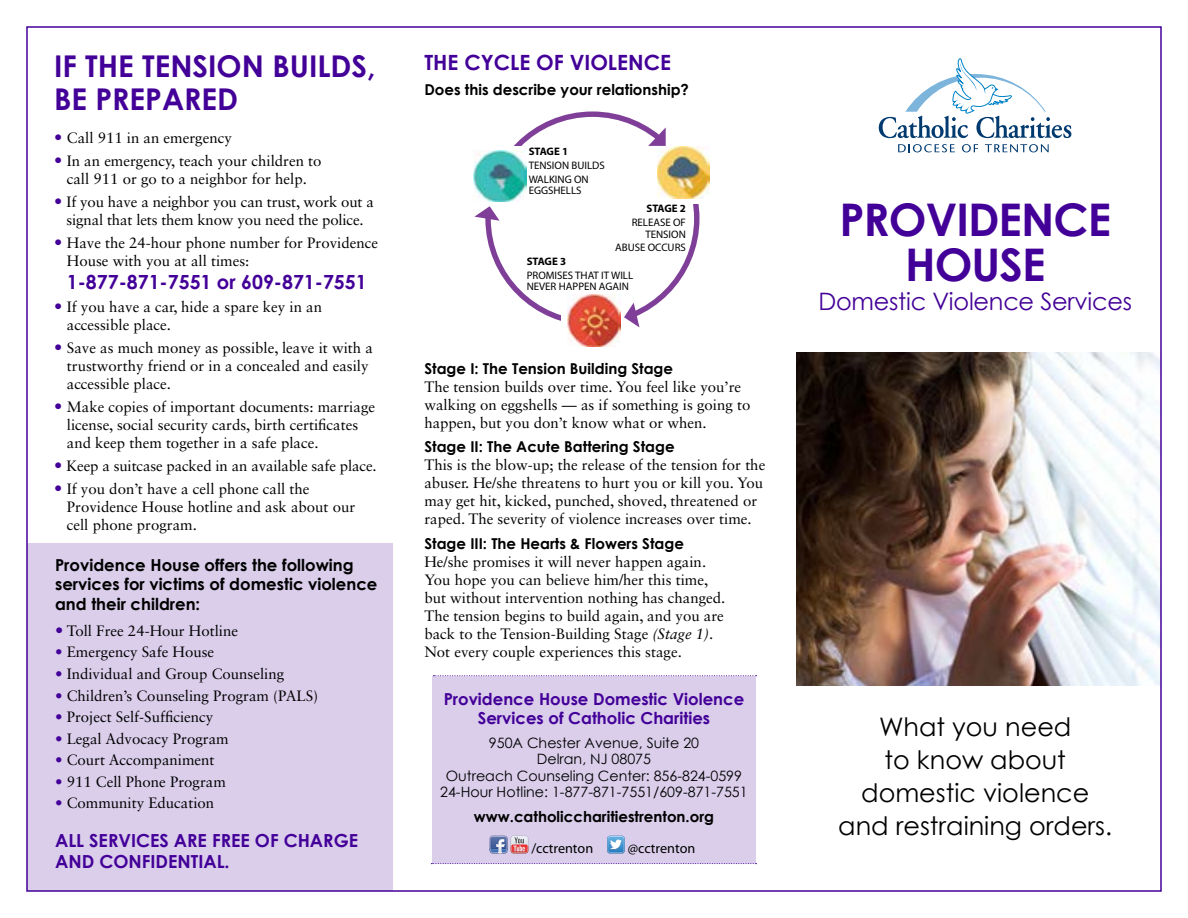
<style>
.page{position:relative;width:1188px;height:918px;background:#fff}
.page>*{position:absolute;margin:0;border:0;box-sizing:border-box;transform-origin:0 0}
.t1{font:700 45px/45px "Century Gothic";letter-spacing:-.02em;color:#430098;text-align:center}
.t2{font:700 30px/33px "Century Gothic";color:#430098}
.t3{font:25.5px/33px "Century Gothic";color:#000;text-align:center}
.t4{font:24px "Century Gothic";letter-spacing:-.01em;color:#430098}
.t5{font:700 21px "Century Gothic";color:#430098}
.t6{font:700 19.5px "Century Gothic";color:#430098}
.t7{font:700 18px/21px "Century Gothic";color:#430098}
.t8{font:700 16.5px/19.5px "Century Gothic";color:#000}
.t9{font:700 16.5px/19.5px "Century Gothic";color:#430098;text-align:center}
.t10{font:15px/18px "Sabon LT Std";color:#000}
.t11{font:700 15px "Century Gothic";color:#000}
.t12{font:14.25px/16.5px "Century Gothic";color:#000;text-align:center}
.t13{font:14.1px "Myriad Pro";letter-spacing:-.005em;color:#000}
.t14{font:10.95px/11.4px "Myriad Pro";color:#000}
.t15{font:700 10.95px "Myriad Pro";letter-spacing:-.015em;color:#000}
.s1{font-size:16.5px;color:#430098}
.s2{color:#430098}
.s3{font-style:italic}
</style>
<div class="page">
<img style="left:796px;top:352px;width:363px;height:333px">
<svg style="left:879px;top:58px;width:192px;height:80px"></svg>
<svg style="left:898px;top:144px;width:57px;height:8px"></svg>
<svg style="left:962px;top:144px;width:16px;height:8px"></svg>
<svg style="left:985px;top:144px;width:64px;height:8px"></svg>
<div style="left:432px;top:676px;width:324px;height:187px;background:#daceeb"></div>
<div style="left:28px;top:543px;width:365px;height:347px;background:#daceeb"></div>
<svg style="left:433px;top:675px;width:324px;height:1px"></svg>
<svg style="left:431px;top:863px;width:326px;height:1px"></svg>
<svg style="left:607px;top:836px;width:18px;height:17px"></svg>
<svg style="left:490px;top:836px;width:38px;height:18px"></svg>
<img style="left:490px;top:836px;width:17px;height:3px">
<svg style="left:648px;top:127px;width:18px;height:19px"></svg>
<svg style="left:624px;top:303px;width:15px;height:24px"></svg>
<svg style="left:474px;top:206px;width:26px;height:15px"></svg>
<img style="left:474px;top:150px;width:52px;height:52px">
<img style="left:567px;top:295px;width:53px;height:51px">
<img style="left:657px;top:147px;width:53px;height:52px">
<h2 class="t2" style="left:54px;top:48px;width:323px">IF THE TENSION BUILDS,<br>BE PREPARED</h2>
<p class="t10" style="left:54px;top:128px;width:179px"><span class="s1">•</span> Call 911 in an emergency</p>
<p class="t10" style="left:54px;top:151px;width:269px;text-align:center"><span class="s1">•</span> In an emergency, teach your children to call 911 or go to a neighbor for help.</p>
<p class="t10" style="left:54px;top:192px;width:321px;text-align:center"><span class="s1">•</span> If you have a neighbor you can trust, work out a signal that lets them know you need the police.</p>
<p class="t10" style="left:67px;top:233px;width:313px;text-indent:-13px"><span class="s1">•</span> Have the 24-hour phone number for Providence<br>House with you at all times:</p>
<h3 class="t6" style="left:67px;top:267px;width:301px">1-877-871-7551 or 609-871-7551</h3>
<p class="t10" style="left:67px;top:298px;width:257px;text-indent:-13px"><span class="s1">•</span> If you have a car, hide a spare key in an accessible place.</p>
<p class="t10" style="left:67px;top:339px;width:308px;text-indent:-13px"><span class="s1">•</span> Save as much money as possible, leave it with a trustworthy friend or in a concealed and easily accessible place.</p>
<p class="t10" style="left:67px;top:398px;width:310px;text-indent:-13px"><span class="s1">•</span> Make copies of important documents: marriage license, social security cards, birth certificates and keep them together in a safe place.</p>
<p class="t10" style="left:54px;top:457px;width:324px"><span class="s1">•</span> Keep a suitcase packed in an available safe place.</p>
<p class="t10" style="left:67px;top:480px;width:290px;text-indent:-13px"><span class="s1">•</span> If you don’t have a cell phone call the<br>Providence House hotline and ask about our cell phone program.</p>
<p class="t8" style="left:55px;top:554px;width:324px">Providence House offers the following services for victims of domestic violence and their children:</p>
<p class="t10" style="left:55px;top:622px;width:184px"><span class="s1">•</span> Toll Free 24-Hour Hotline</p>
<p class="t10" style="left:55px;top:643px;width:161px"><span class="s2">•</span> Emergency Safe House</p>
<p class="t10" style="left:55px;top:665px;width:231px"><span class="s2">•</span> Individual and Group Counseling</p>
<p class="t10" style="left:55px;top:686px;width:265px"><span class="s2">•</span> Children’s Counseling Program (PALS)</p>
<p class="t10" style="left:55px;top:708px;width:160px"><span class="s2">•</span> Project Self-Sufficiency</p>
<p class="t10" style="left:55px;top:729px;width:175px"><span class="s2">•</span> Legal Advocacy Program</p>
<p class="t10" style="left:55px;top:751px;width:161px"><span class="s2">•</span> Court Accompaniment</p>
<p class="t10" style="left:55px;top:772px;width:172px"><span class="s2">•</span> 911 Cell Phone Program</p>
<p class="t10" style="left:55px;top:794px;width:161px"><span class="s2">•</span> Community Education</p>
<p class="t7" style="left:55px;top:829px;width:305px">ALL SERVICES ARE FREE OF CHARGE<br>AND CONFIDENTIAL.</p>
<h3 class="t5" style="left:424px;top:46px;width:248px">THE CYCLE OF VIOLENCE</h3>
<p class="t11" style="left:424px;top:78px;width:266px">Does this describe your relationship?</p>
<p class="t15" style="left:529px;top:144px;width:41px">STAGE 1</p>
<p class="t14" style="left:529px;top:158px;width:78px;line-height:13.8px">TENSION BUILDS<br>WALKING ON</p>
<p class="t14" style="left:529px;top:185px;width:54px">EGGSHELLS</p>
<p class="t15" style="left:647px;top:201px;width:41px">STAGE 2</p>
<p class="t14" style="left:632px;top:217px;width:56px;text-align:right">RELEASE OF<br>TENSION</p>
<p class="t14" style="left:615px;top:242px;width:72px">ABUSE OCCURS</p>
<p class="t15" style="left:527px;top:254px;width:41px">STAGE 3</p>
<p class="t14" style="left:527px;top:269px;width:108px">PROMISES THAT IT WILL<br>NEVER HAPPEN AGAIN</p>
<p class="t11" style="left:424px;top:357px;width:250px">Stage I: The Tension Building Stage</p>
<p class="t10" style="left:424px;top:377px;width:327px">The tension builds over time. You feel like you’re walking on eggshells — as if something is going to happen, but you don’t know what or when.</p>
<p class="t11" style="left:424px;top:435px;width:252px">Stage II: The Acute Battering Stage</p>
<p class="t10" style="left:424px;top:456px;width:342px">This is the blow-up; the release of the tension for the abuser. He/she threatens to hurt you or kill you. You may get hit, kicked, punched, shoved, threatened or raped. The severity of violence increases over time.</p>
<p class="t11" style="left:424px;top:532px;width:261px">Stage III: The Hearts &amp; Flowers Stage</p>
<p class="t10" style="left:424px;top:553px;width:302px">He/she promises it will never happen again.<br>You hope you can believe him/her this time, but without intervention nothing has changed.<br>The tension begins to build again, and you are back to the Tension-Building Stage <span class="s3">(Stage 1)</span>.<br>Not every couple experiences this stage.</p>
<p class="t9" style="left:444px;top:689px;width:302px">Providence House Domestic Violence<br>Services of Catholic Charities</p>
<p class="t12" style="left:440px;top:734px;width:309px">950A Chester Avenue, Suite 20<br>Delran, NJ 08075<br>Outreach Counseling Center: 856-824-0599<br>24-Hour Hotline: 1-877-871-7551/609-871-7551</p>
<p class="t11" style="left:474px;top:805px;width:242px">www.catholiccharitiestrenton.org</p>
<p class="t13" style="left:531px;top:840px;width:63px">/cctrenton</p>
<p class="t13" style="left:628px;top:840px;width:69px">@cctrenton</p>
<h1 class="t1" style="left:839px;top:196px;width:273px">PROVIDENCE<br>HOUSE</h1>
<h3 class="t4" style="left:818px;top:285px;width:315px">Domestic Violence Services</h3>
<h3 class="t3" style="left:838px;top:710px;width:275px">What you need<br>to know about domestic violence and restraining orders.</h3>
</div>
